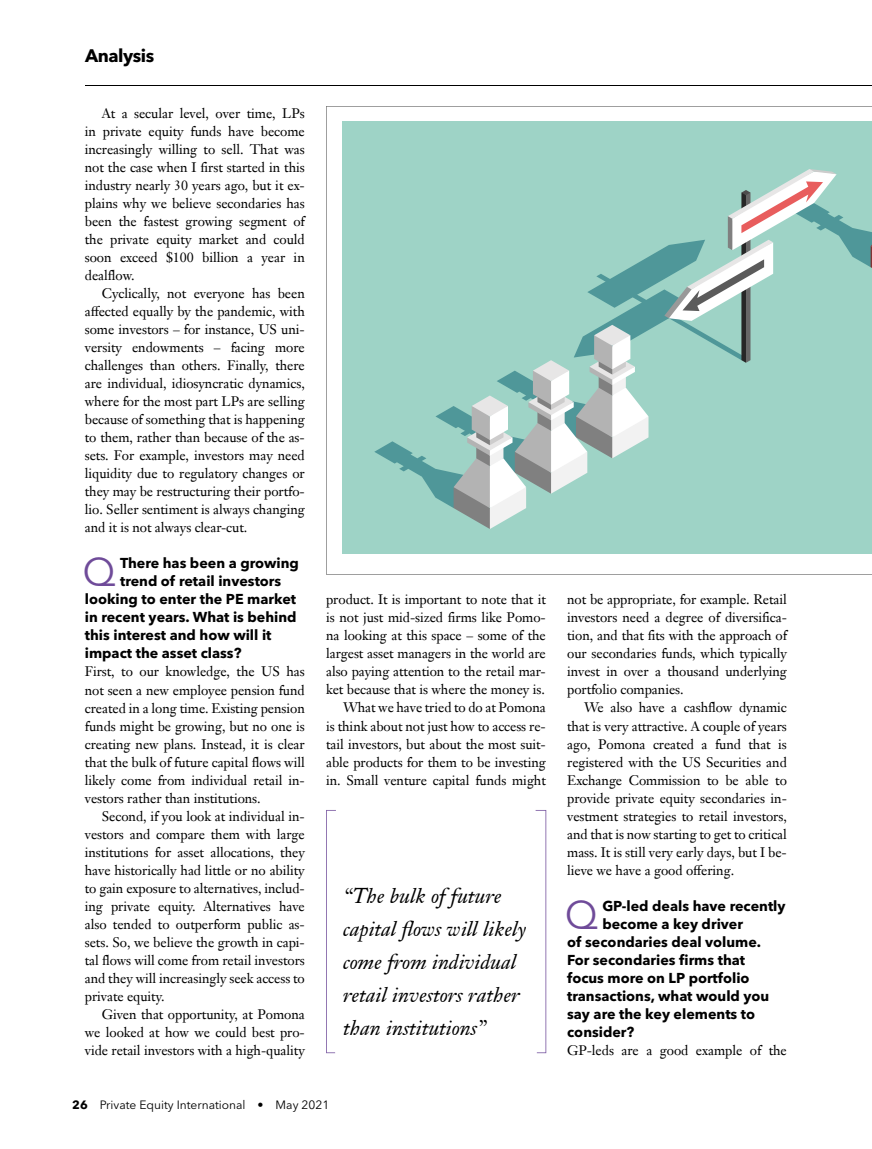
<style>
.page{position:relative;width:872px;height:1149px;background:#fff}
.page>*{position:absolute;margin:0;border:0;box-sizing:border-box;transform-origin:0 0}
.t1{font:39.6px "Avenir Next LT Pro";color:#6f4b99}
.t2{font:italic 21px/33px "Janson Text LT Pro";color:#000}
.t3{font:700 18px "Avenir Next LT Pro";letter-spacing:-.025em;color:#000}
.t4{font:700 14.25px "Avenir Next LT Pro";color:#000}
.t5{font:13.5px/18px "Janson Text LT Pro";letter-spacing:-.005em;color:#000;text-align:justify}
.t6{font:12px "Avenir Next LT Pro";color:#000}
.s1{font-weight:700}
</style>
<div class="page">
<hr style="left:85px;top:85px;width:787px;height:1px;background:#000">
<svg style="left:535px;top:810px;width:11px;height:242px"></svg>
<svg style="left:326px;top:810px;width:10px;height:242px"></svg>
<svg style="left:326px;top:106px;width:546px;height:468px"></svg>
<div style="left:343px;top:121px;width:529px;height:432px;background:#9ed3c6"></div>
<svg style="left:374px;top:169px;width:498px;height:360px"></svg>
<h3 class="t3" style="left:85px;top:48px;width:71px">Analysis</h3>
<p class="t5" style="left:85px;top:105px;width:221px;text-indent:17px">At a secular level, over time, LPs in private equity funds have become increasingly willing to sell. That was not the case when I first started in this industry nearly 30 years ago, but it ex&shy;plains why we believe secondaries has been the fastest growing segment of the private equity market and could soon exceed $100 billion a year in dealflow.</p>
<p class="t5" style="left:85px;top:285px;width:221px;text-indent:17px">Cyclically, not everyone has been affected equally by the pandemic, with some investors – for instance, US uni&shy;versity endowments – facing more challenges than others. Finally, there are individual, idiosyncratic dynamics, where for the most part LPs are selling because of something that is happening to them, rather than because of the as&shy;sets. For example, investors may need liquidity due to regulatory changes or they may be restructuring their portfo&shy;lio. Seller sentiment is always changing and it is not always clear-cut.</p>
<h1 class="t1" style="left:83px;top:556px;width:35px">Q</h1>
<p class="t4" style="left:120px;top:557px;width:180px">There has been a growing</p>
<p class="t4" style="left:120px;top:575px;width:163px">trend of retail investors</p>
<p class="t4" style="left:85px;top:593px;width:213px">looking to enter the PE market</p>
<p class="t4" style="left:85px;top:611px;width:213px">in recent years. What is behind</p>
<p class="t4" style="left:85px;top:629px;width:188px">this interest and how will it</p>
<p class="t4" style="left:85px;top:647px;width:158px">impact the asset class?</p>
<p class="t5" style="left:85px;top:663px;width:221px">First, to our knowledge, the US has not seen a new employee pension fund created in a long time. Existing pension funds might be growing, but no one is creating new plans. Instead, it is clear that the bulk of future capital flows will likely come from individual retail in&shy;vestors rather than institutions.</p>
<p class="t5" style="left:85px;top:807px;width:221px;text-indent:17px">Second, if you look at individual in&shy;vestors and compare them with large institutions for asset allocations, they have historically had little or no ability to gain exposure to alternatives, includ&shy;ing private equity. Alternatives have also tended to outperform public as&shy;sets. So, we believe the growth in capi&shy;tal flows will come from retail investors and they will increasingly seek access to private equity.</p>
<p class="t5" style="left:85px;top:1005px;width:221px;text-indent:17px">Given that opportunity, at Pomona we looked at how we could best pro&shy;vide retail investors with a high-quality</p>
<p class="t5" style="left:326px;top:591px;width:221px;text-align:right">product. It is important to note that it is not just mid-sized firms like Pomo&shy;na looking at this space – some of the largest asset managers in the world are also paying attention to the retail mar&shy;ket because that is where the money is.<br>What we have tried to do at Pomona<br>is think about not just how to access re&shy;tail investors, but about the most suit&shy;able products for them to be investing in. Small venture capital funds might</p>
<h2 class="t2" style="left:343px;top:881px;width:185px">“The bulk of future capital flows will likely come from individual retail investors rather than institutions”</h2>
<p class="t6" style="left:72px;top:1099px;width:258px"><span class="s1">26</span> Private Equity International • May 2021</p>
<p class="t5" style="left:567px;top:591px;width:221px">not be appropriate, for example. Retail investors need a degree of diversifica&shy;tion, and that fits with the approach of our secondaries funds, which typically invest in over a thousand underlying portfolio companies.</p>
<p class="t5" style="left:567px;top:698px;width:221px;text-indent:17px">We also have a cashflow dynamic that is very attractive. A couple of years ago, Pomona created a fund that is registered with the US Securities and Exchange Commission to be able to provide private equity secondaries in&shy;vestment strategies to retail investors, and that is now starting to get to critical mass. It is still very early days, but I be&shy;lieve we have a good offering.</p>
<h1 class="t1" style="left:565px;top:898px;width:35px">Q</h1>
<p class="t4" style="left:602px;top:899px;width:185px">GP-led deals have recently</p>
<p class="t4" style="left:602px;top:917px;width:142px">become a key driver</p>
<p class="t4" style="left:567px;top:935px;width:196px">of secondaries deal volume.</p>
<p class="t4" style="left:567px;top:953px;width:179px">For secondaries firms that</p>
<p class="t4" style="left:567px;top:971px;width:184px">focus more on LP portfolio</p>
<p class="t4" style="left:567px;top:989px;width:204px">transactions, what would you</p>
<p class="t4" style="left:567px;top:1007px;width:190px">say are the key elements to</p>
<p class="t4" style="left:567px;top:1025px;width:69px">consider?</p>
<p class="t5" style="left:567px;top:1041px;width:221px">GP-leds are a good example of the</p>
</div>
